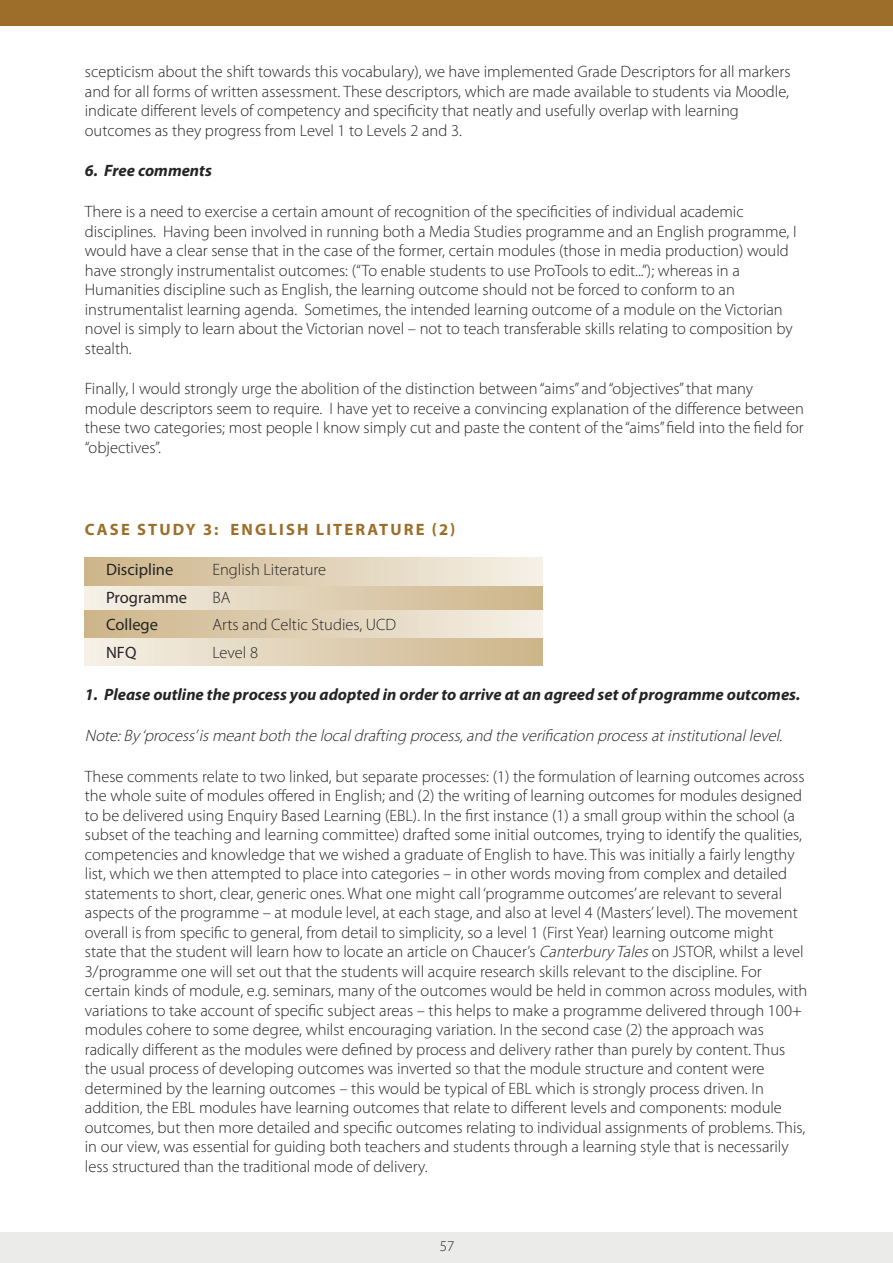
<style>
.page{position:relative;width:893px;height:1263px;background:#fff}
.page>*{position:absolute;margin:0;border:0;box-sizing:border-box;transform-origin:0 0}
.t1{font:300 16.5px/19.5px "Myriad Pro";color:#252425}
.t2{font:italic 700 16.5px "Myriad Pro";color:#252425}
.t3{font:italic 300 16.5px "Myriad Pro";color:#252425}
.t4{font:700 16.5px "Myriad Pro";letter-spacing:.13em;color:#9c6e29}
.t5{font:16.5px "Myriad Pro";color:#252425}
.t6{font:300 15px "Myriad Pro";color:#252425}
.s1{font-style:italic}
</style>
<div class="page">
<div style="left:84px;top:584px;width:458px;height:27px;background:linear-gradient(to right,#f5f0e6,#ccb489)"></div>
<div style="left:84px;top:638px;width:458px;height:27px;background:linear-gradient(to right,#f5f0e6,#ccb489)"></div>
<div style="left:84px;top:558px;width:458px;height:27px;background:linear-gradient(to right,#ccb488,#f5f0e6)"></div>
<div style="left:84px;top:610px;width:458px;height:28px;background:linear-gradient(to right,#ccb488,#f5f0e6)"></div>
<div style="left:0;top:1232px;width:892px;height:31px;background:#ebebea"></div>
<div style="left:0;top:0;width:892px;height:26px;background:#9c6e29"></div>
<p class="t1" style="left:85px;top:63px;width:707px">scepticism about the shift towards this vocabulary), we have implemented Grade Descriptors for all markers and for all forms of written assessment. These descriptors, which are made available to students via Moodle, indicate different levels of competency and specificity that neatly and usefully overlap with learning outcomes as they progress from Level 1 to Levels 2 and 3.</p>
<p class="t2" style="left:85px;top:165px;width:129px">6. Free comments</p>
<p class="t1" style="left:85px;top:203px;width:713px">There is a need to exercise a certain amount of recognition of the specificities of individual academic disciplines. Having been involved in running both a Media Studies programme and an English programme, I would have a clear sense that in the case of the former, certain modules (those in media production) would have strongly instrumentalist outcomes: (“To enable students to use ProTools to edit...”); whereas in a Humanities discipline such as English, the learning outcome should not be forced to conform to an instrumentalist learning agenda. Sometimes, the intended learning outcome of a module on the Victorian novel is simply to learn about the Victorian novel – not to teach transferable skills relating to composition by stealth.</p>
<p class="t1" style="left:85px;top:381px;width:720px">Finally, I would strongly urge the abolition of the distinction between “aims” and “objectives” that many module descriptors seem to require. I have yet to receive a convincing explanation of the difference between these two categories; most people I know simply cut and paste the content of the “aims” field into the field for “objectives”.</p>
<p class="t4" style="left:85px;top:523px;width:372px">CASE STUDY 3: ENGLISH LITERATURE (2)</p>
<p class="t5" style="left:106px;top:564px;width:69px">Discipline</p>
<p class="t1" style="left:212px;top:561px;width:115px">English Literature</p>
<p class="t5" style="left:106px;top:592px;width:83px">Programme</p>
<p class="t1" style="left:212px;top:589px;width:19px">BA</p>
<p class="t5" style="left:106px;top:618px;width:53px">College</p>
<p class="t1" style="left:212px;top:616px;width:185px">Arts and Celtic Studies, UCD</p>
<p class="t5" style="left:106px;top:646px;width:32px">NFQ</p>
<p class="t1" style="left:212px;top:644px;width:47px">Level 8</p>
<p class="t2" style="left:85px;top:688px;width:717px">1. Please outline the process you adopted in order to arrive at an agreed set of programme outcomes.</p>
<p class="t3" style="left:85px;top:729px;width:702px">Note:By ‘process’is meantboth the localdrafting process,and the verification process atinstitutionallevel.</p>
<p class="t1" style="left:85px;top:768px;width:724px">These comments relate to two linked, but separate processes: (1) the formulation of learning outcomes across the whole suite of modules offered in English; and (2) the writing of learning outcomes for modules designed to be delivered using Enquiry Based Learning (EBL). In the first instance (1) a small group within the school (a subset of the teaching and learning committee) drafted some initial outcomes, trying to identify the qualities, competencies and knowledge that we wished a graduate of English to have. This was initially a fairly lengthy list, which we then attempted to place into categories – in other words moving from complex and detailed statements to short, clear, generic ones. What one might call ‘programme outcomes’ are relevant to several aspects of the programme – at module level, at each stage, and also at level 4 (Masters’ level). The movement overall is from specific to general, from detail to simplicity, so a level 1 (First Year) learning outcome might state that the student will learn how to locate an article on Chaucer’s <span class="s1">Canterbury Tales</span>on JSTOR, whilst a level 3/programme one will set out that the students will acquire research skills relevant to the discipline. For certain kinds of module, e.g. seminars, many of the outcomes would be held in common across modules, with variations to take account of specific subject areas – this helps to make a programme delivered through 100+ modules cohere to some degree, whilst encouraging variation. In the second case (2) the approach was radically different as the modules were defined by process and delivery rather than purely by content. Thus the usual process of developing outcomes was inverted so that the module structure and content were determined by the learning outcomes – this would be typical of EBL which is strongly process driven. In addition, the EBL modules have learning outcomes that relate to different levels and components: module outcomes, but then more detailed and specific outcomes relating to individual assignments of problems. This, in our view, was essential for guiding both teachers and students through a learning style that is necessarily less structured than the traditional mode of delivery.</p>
<p class="t6" style="left:440px;top:1240px;width:16px">57</p>
</div>
